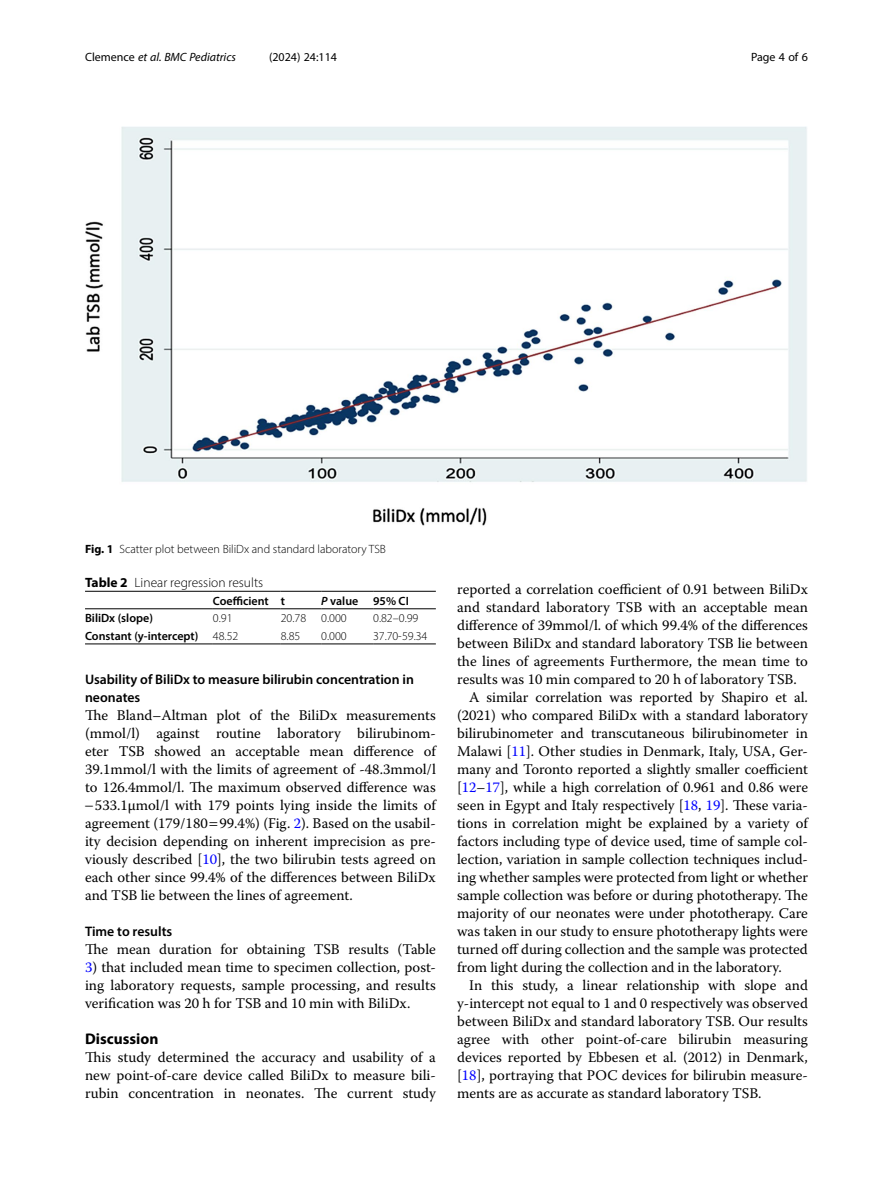
<style>
.page{position:relative;width:893px;height:1191px;background:#fff}
.page>*{position:absolute;margin:0;border:0;box-sizing:border-box;transform-origin:0 0}
.Head_1{font:700 15.45px "Myriad Pro";color:#000}
.Body_Text{font:14.7px/18px "Warnock Pro";color:#000;text-align:justify}
.Body_Text_Indent{font:14.7px/18px "Warnock Pro";letter-spacing:-.005em;color:#000;text-align:justify}
.Head_2{font:600 13.8px/18px "Myriad Pro";color:#000}
.Table_Caption{font:300 13.5px "Myriad Pro";color:#000}
.Figure_Caption{font:300 12px "Myriad Pro";color:#000}
.Table_Body{font:300 12px "Myriad Pro";color:#000}
.Table_Body-2{font:600 12px "Myriad Pro";color:#000}
.t1{font:italic 12px "Myriad Pro";color:#000}
.Table_Head{font:600 12px "Myriad Pro";color:#000}
.t2{font:12px "Myriad Pro";color:#000}
.s1{font-style:normal}
.s2{font-weight:700}
.s3{font-style:italic}
.s4{color:#00f}
</style>
<div class="page">
<hr style="left:85px;top:608px;width:128px;height:1px;background:#000">
<hr style="left:213px;top:591px;width:68px;height:1px;background:#000">
<hr style="left:213px;top:608px;width:68px;height:1px;background:#000">
<hr style="left:281px;top:591px;width:40px;height:1px;background:#000">
<hr style="left:281px;top:608px;width:40px;height:1px;background:#000">
<hr style="left:321px;top:591px;width:52px;height:1px;background:#000">
<hr style="left:321px;top:608px;width:52px;height:1px;background:#000">
<hr style="left:373px;top:591px;width:63px;height:1px;background:#000">
<hr style="left:373px;top:608px;width:63px;height:1px;background:#000">
<hr style="left:85px;top:643px;width:128px;height:1px;background:#000">
<hr style="left:213px;top:643px;width:68px;height:1px;background:#000">
<hr style="left:281px;top:643px;width:40px;height:1px;background:#000">
<hr style="left:321px;top:643px;width:52px;height:1px;background:#000">
<hr style="left:373px;top:643px;width:63px;height:1px;background:#000">
<hr style="left:85px;top:591px;width:128px;height:1px;background:#000">
<img style="left:85px;top:126px;width:722px;height:400px">
<p class="t1" style="left:85px;top:50px;width:152px"><span class="s1">Clemence</span> et al. BMC Pediatrics</p>
<p class="t2" style="left:269px;top:50px;width:70px">(2024) 24:114</p>
<p class="t2" style="left:751px;top:50px;width:58px">Page 4 of 6</p>
<p class="Figure_Caption" style="left:85px;top:542px;width:302px"><span class="s2">Fig. 1</span> Scatter plot between BiliDx and standard laboratory TSB</p>
<p class="Table_Caption" style="left:85px;top:574px;width:180px"><span class="s2">Table 2</span> Linear regression results</p>
<p class="Table_Head" style="left:213px;top:593px;width:57px">Coefficient</p>
<p class="Table_Head" style="left:281px;top:593px;width:6px">t</p>
<p class="Table_Head" style="left:321px;top:593px;width:39px"><span class="s3">P</span> value</p>
<p class="Table_Head" style="left:373px;top:593px;width:37px">95% CI</p>
<p class="Table_Body-2" style="left:85px;top:610px;width:69px">BiliDx (slope)</p>
<p class="Table_Body" style="left:213px;top:611px;width:21px">0.91</p>
<p class="Table_Body" style="left:281px;top:611px;width:27px">20.78</p>
<p class="Table_Body" style="left:321px;top:611px;width:27px">0.000</p>
<p class="Table_Body" style="left:373px;top:611px;width:47px">0.82–0.99</p>
<p class="Table_Body-2" style="left:85px;top:628px;width:115px">Constant (y-intercept)</p>
<p class="Table_Body" style="left:213px;top:628px;width:27px">48.52</p>
<p class="Table_Body" style="left:281px;top:628px;width:21px">8.85</p>
<p class="Table_Body" style="left:321px;top:628px;width:27px">0.000</p>
<p class="Table_Body" style="left:373px;top:628px;width:56px">37.70- 59.34</p>
<p class="Head_2" style="left:85px;top:670px;width:330px">Usability of BiliDx to measure bilirubin concentration in neonates</p>
<p class="Body_Text" style="left:85px;top:706px;width:352px">The Bland–Altman plot of the BiliDx measurements (mmol/l) against routine laboratory bilirubinom&shy;eter TSB showed an acceptable mean difference of 39.1mmol/l with the limits of agreement of -48.3mmol/l to 126.4mmol/l. The maximum observed difference was −533.1µmol/l with 179 points lying inside the limits of agreement (179/180 99.4%) (Fig. <span class="s4">2</span>). Based on the usabil&shy;ity decision depending on inherent imprecision as pre&shy;viously described [<span class="s4">10</span>], the two bilirubin tests agreed on each other since 99.4% of the differences between BiliDx and TSB lie between the lines of agreement.</p>
<p class="Head_2" style="left:85px;top:922px;width:89px">Time to results</p>
<p class="Body_Text" style="left:85px;top:940px;width:352px">The mean duration for obtaining TSB results (Table</p>
<p class="Body_Text" style="left:85px;top:958px;width:352px"><span class="s4">3</span>) that included mean time to specimen collection, post&shy;ing laboratory requests, sample processing, and results verification was 20 h for TSB and 10 min with BiliDx.</p>
<p class="Head_1" style="left:85px;top:1029px;width:75px">Discussion</p>
<p class="Body_Text" style="left:85px;top:1048px;width:352px">This study determined the accuracy and usability of a new point-of-care device called BiliDx to measure bili&shy;rubin concentration in neonates. The current study</p>
<p class="Body_Text" style="left:457px;top:580px;width:352px">reported a correlation coefficient of 0.91 between BiliDx and standard laboratory TSB with an acceptable mean difference of 39mmol/l. of which 99.4% of the differences between BiliDx and standard laboratory TSB lie between the lines of agreements Furthermore, the mean time to results was 10 min compared to 20 h of laboratory TSB.</p>
<p class="Body_Text_Indent" style="left:457px;top:688px;width:352px;text-indent:12px">A similar correlation was reported by Shapiro et al. (2021) who compared BiliDx with a standard laboratory bilirubinometer and transcutaneous bilirubinometer in Malawi [<span class="s4">11</span>]. Other studies in Denmark, Italy, USA, Ger&shy;many and Toronto reported a slightly smaller coefficient [<span class="s4">12</span>–<span class="s4">17</span>], while a high correlation of 0.961 and 0.86 were seen in Egypt and Italy respectively [<span class="s4">18</span>, <span class="s4">19</span>]. These varia&shy;tions in correlation might be explained by a variety of factors including type of device used, time of sample col&shy;lection, variation in sample collection techniques includ&shy;ing whether samples were protected from light or whether sample collection was before or during phototherapy. The majority of our neonates were under phototherapy. Care was taken in our study to ensure phototherapy lights were turned off during collection and the sample was protected from light during the collection and in the laboratory.</p>
<p class="Body_Text_Indent" style="left:457px;top:976px;width:352px;text-indent:12px">In this study, a linear relationship with slope and y-intercept not equal to 1 and 0 respectively was observed between BiliDx and standard laboratory TSB. Our results agree with other point-of-care bilirubin measuring devices reported by Ebbesen et al. (2012) in Denmark, [<span class="s4">18</span>], portraying that POC devices for bilirubin measure&shy;ments are as accurate as standard laboratory TSB.</p>
</div>
